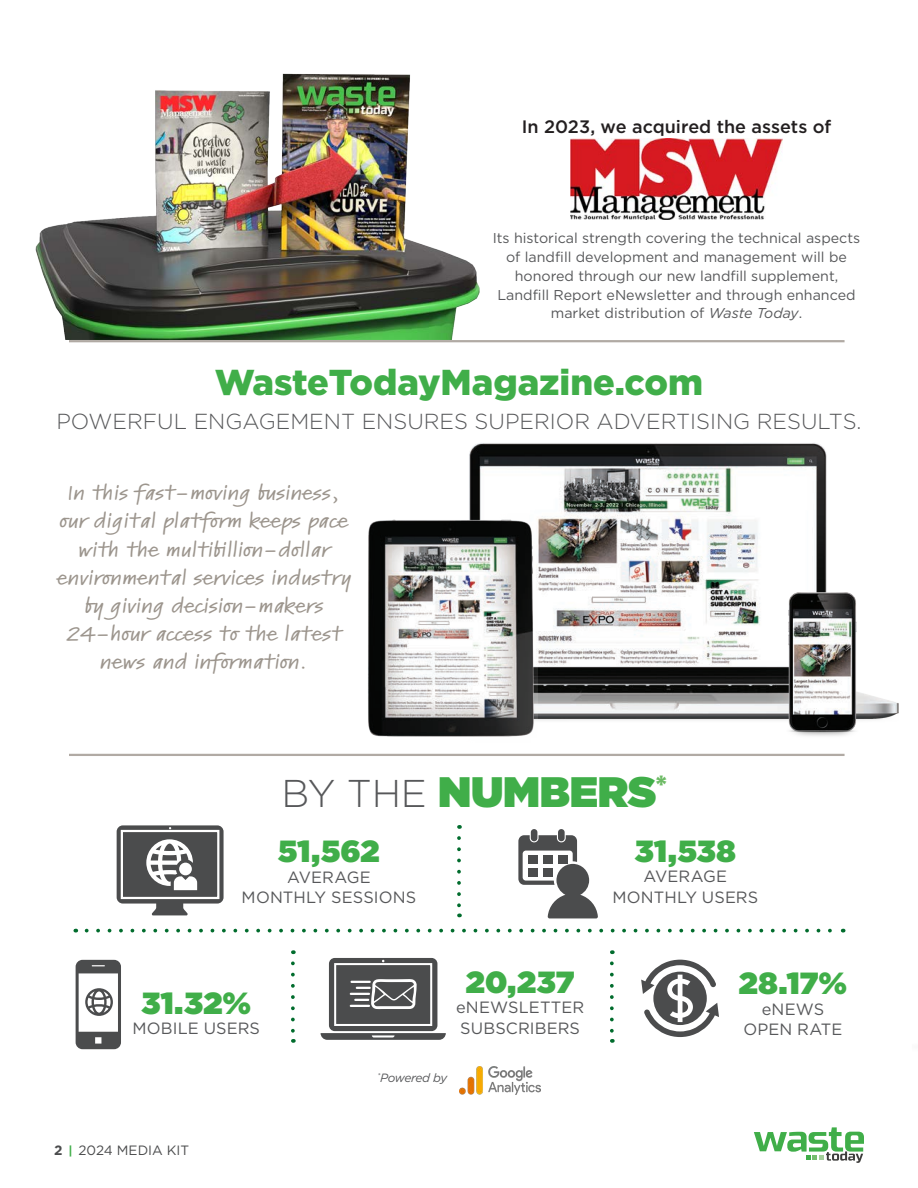
<style>
.page{position:relative;width:918px;height:1188px;background:#fff}
.page>*{position:absolute;margin:0;border:0;box-sizing:border-box;transform-origin:0 0}
.Body_copy{font:900 42.6px "Gotham";letter-spacing:-.005em;color:#40ae49}
.Body_copy-2{font:900 36px "Gotham";color:#40ae49}
.t1{font:900 30.6px "Gotham";letter-spacing:.005em;color:#40ae49}
.Body_copy-3{font:300 21.75px "Gotham";color:#57585a}
.t2{font:600 expanded 18.75px/28.2px "Kremlin Pro";letter-spacing:.02em;color:#9c958d;text-align:center}
.t3{font:500 18px "Gotham";color:#231f20}
.t4{font:16.35px/20.4px "Gotham";letter-spacing:.01em;color:#57585a;text-align:center}
.t5{font:14.25px/18.8px "Gotham";color:#57585a;text-align:center}
.t6{font:13.5px "Gotham";color:#4b4c4d}
.Body_copy-4{font:italic 12px "Gotham";letter-spacing:-.035em;color:#57585a}
.s1{font-style:italic}
.s2{font-weight:300;font-size:38.7px;color:#57585a}
.s3{font-weight:700}
.s4{font-weight:700;font-size:12px;color:#40ae49}
</style>
<div class="page">
<svg style="left:754px;top:1127px;width:110px;height:36px"></svg>
<hr style="left:917px;top:546px;width:1px;height:304px;background:#d7d2ce">
<svg style="left:76px;top:960px;width:45px;height:89px"></svg>
<svg style="left:321px;top:958px;width:125px;height:82px"></svg>
<hr style="left:350px;top:993px;width:20px;height:2px;background:#fff">
<img style="left:917px;top:816px;width:1px;height:34px">
<img style="left:469px;top:443px;width:449px;height:299px">
<img style="left:368px;top:513px;width:169px;height:229px">
<img style="left:769px;top:558px;width:105px;height:196px">
<svg style="left:87px;top:929px;width:745px;height:3px"></svg>
<div style="left:531px;top:829px;width:6px;height:12px;background:#4b4c4d;border-radius:3px"></div>
<div style="left:558px;top:829px;width:7px;height:12px;background:#4b4c4d;border-radius:3px"></div>
<svg style="left:518px;top:835px;width:80px;height:83px"></svg>
<svg style="left:457px;top:838px;width:4px;height:79px"></svg>
<svg style="left:291px;top:963px;width:4px;height:80px"></svg>
<svg style="left:610px;top:963px;width:4px;height:80px"></svg>
<hr style="left:69px;top:754px;width:776px;height:2px;background:#b1aaa4">
<svg style="left:641px;top:960px;width:78px;height:77px"></svg>
<svg style="left:117px;top:825px;width:107px;height:90px"></svg>
<div style="left:179px;top:863px;width:13px;height:12px;background:#fff;border-radius:50%"></div>
<img style="left:460px;top:1066px;width:81px;height:28px">
<img style="left:570px;top:139px;width:213px;height:81px">
<img style="left:35px;top:73px;width:445px;height:266px">
<hr style="left:69px;top:340px;width:776px;height:2px;background:#b1aaa4">
<p class="t3" style="left:522px;top:117px;width:311px">In 2023, we acquired the assets of</p>
<p class="t5" style="left:493px;top:229px;width:369px">Its historical strength covering the technical aspects of landfill development and management will be honored through our new landfill supplement, Landfill Report eNewsletter and through enhanced market distribution of <span class="s1">Waste Today</span>.</p>
<p class="Body_copy-2" style="left:215px;top:362px;width:490px">WasteTodayMagazine.com</p>
<p class="Body_copy-3" style="left:56px;top:409px;width:807px">POWERFUL ENGAGEMENT ENSURES SUPERIOR ADVERTISING RESULTS.</p>
<p class="t2" style="left:57px;top:479px;width:295px">In this fast-moving business, our digital platform keeps pace with the multibillion-dollar environmental services industry by giving decision-makers<br>24-hour access to the latest news and information.</p>
<p class="Body_copy" style="left:281px;top:767px;width:387px"><span class="s2">BY THE</span> NUMBERS<sup>*</sup></p>
<p class="t1" style="left:278px;top:834px;width:103px">51,562</p>
<p class="t4" style="left:242px;top:866px;width:176px">AVERAGE<br>MONTHLY SESSIONS</p>
<p class="t1" style="left:141px;top:985px;width:111px">31.32%</p>
<p class="t4" style="left:132px;top:1018px;width:129px">MOBILE USERS</p>
<p class="t6" style="left:54px;top:1143px;width:137px"><span class="s3">2</span> <span class="s4">|</span> 2024 MEDIA KIT</p>
<p class="t1" style="left:466px;top:965px;width:110px">20,237</p>
<p class="t4" style="left:456px;top:997px;width:130px;text-align:left">eNEWSLETTER<br>SUBSCRIBERS</p>
<p class="Body_copy-4" style="left:377px;top:1071px;width:71px"><sup>*</sup>Powered by</p>
<p class="t1" style="left:635px;top:833px;width:102px">31,538</p>
<p class="t4" style="left:613px;top:866px;width:147px">AVERAGE<br>MONTHLY USERS</p>
<p class="t1" style="left:739px;top:966px;width:110px">28.17%</p>
<p class="t4" style="left:743px;top:998px;width:100px">eNEWS<br>OPEN RATE</p>
</div>
